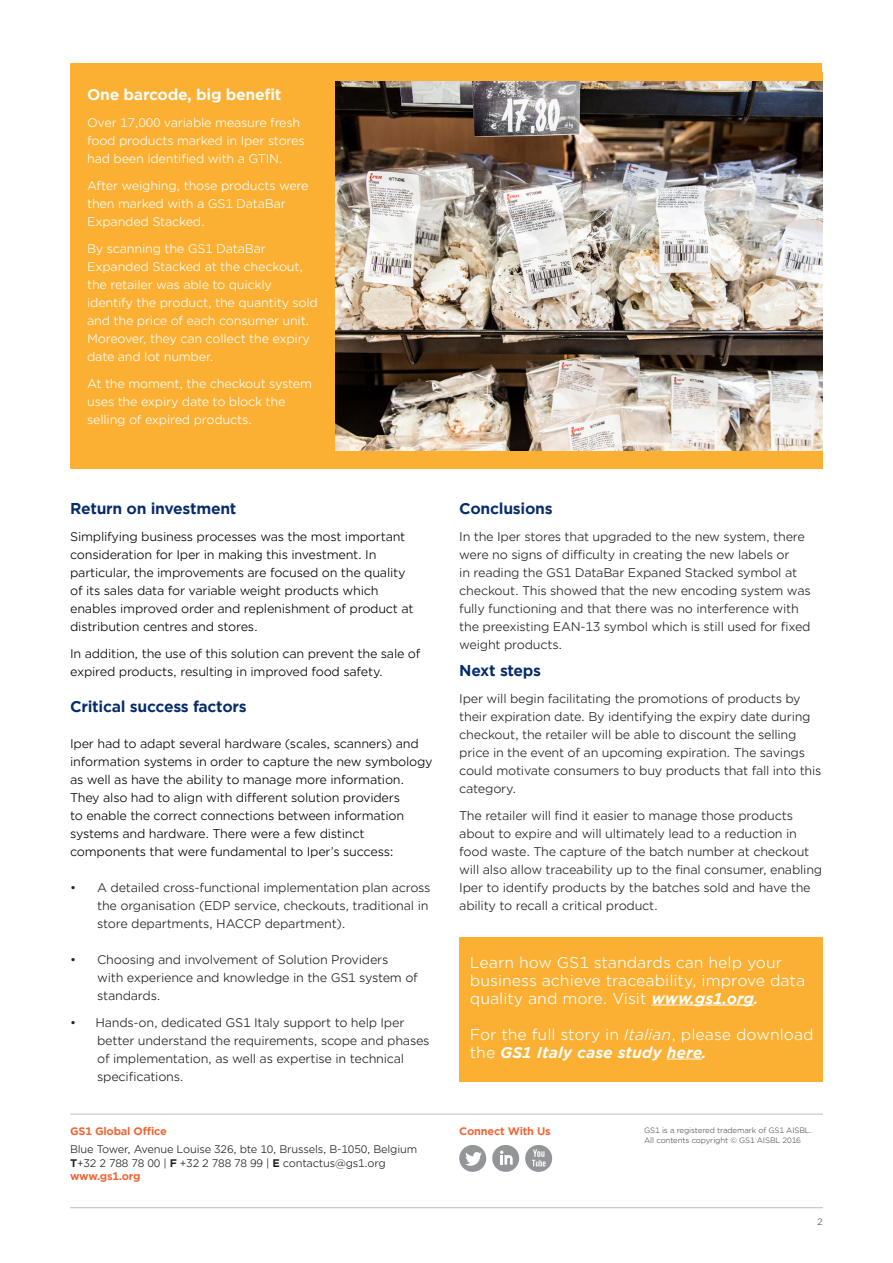
<style>
.page{position:relative;width:893px;height:1263px;background:#fff}
.page>*{position:absolute;margin:0;border:0;box-sizing:border-box;transform-origin:0 0}
.t1{font:15px/18px "Gotham Office";color:#fff}
._13_Subhead_1__11pt{font:700 15px "Gotham Office";letter-spacing:-.02em;color:#052b6c}
._13_Subhead_1__11pt-2{font:700 15px "Gotham Office";letter-spacing:-.02em;color:#fff}
._16_Body_Text__8pt{font:700 15px "Gotham Office";letter-spacing:-.02em;color:#052b6c}
._16_Body_Text__8pt-2{font:12px/18px "Gotham Office";letter-spacing:-.02em;color:#231f20}
._16_Body_Text__8pt-3{font:12px/18px "Gotham Office";letter-spacing:-.02em;color:#fff}
._16_Body_Text__8pt-4{font:12px/18px "Gotham Office";letter-spacing:-.02em;color:#000}
._13_Subhead_1__11pt-3{font:12px/18px "Gotham Office";letter-spacing:-.02em;color:#000}
.t2{font:10.5px/13.5px "Gotham Office";letter-spacing:-.02em;color:#231f20}
.t3{font:700 10.5px "Gotham Office";letter-spacing:-.02em;color:#f16232}
._23_Page___Right__6p{font:9px "Gotham Office";color:#57585a}
.t4{font:7.5px/10.5px "Gotham Office";letter-spacing:-.02em;color:#57585a}
.s1{font-weight:700}
.s2{font-weight:700;color:#f16232}
.s3{font-weight:700;font-style:italic}
.s4{font-style:italic}
</style>
<div class="page">
<hr style="left:70px;top:1114px;width:753px;height:1px;background:#bcbdc0">
<hr style="left:70px;top:1207px;width:753px;height:1px;background:#bcbdc0">
<div style="left:459px;top:1145px;width:27px;height:27px;background:#939598;border-radius:50%"></div>
<svg style="left:465px;top:1152px;width:17px;height:14px"></svg>
<div style="left:492px;top:1145px;width:27px;height:27px;background:#939598;border-radius:50%"></div>
<svg style="left:500px;top:1150px;width:13px;height:14px"></svg>
<div style="left:525px;top:1145px;width:27px;height:27px;background:#939598;border-radius:50%"></div>
<svg style="left:532px;top:1149px;width:14px;height:17px"></svg>
<div style="left:70px;top:64px;width:752px;height:9px;background:#fbb033"></div>
<div style="left:70px;top:64px;width:266px;height:405px;background:#fbb033"></div>
<div style="left:459px;top:938px;width:364px;height:144px;background:#fbb033"></div>
<hr style="left:651px;top:1005px;width:103px;height:1px;background:#fff">
<hr style="left:667px;top:1059px;width:35px;height:1px;background:#fff">
<div style="left:336px;top:73px;width:486px;height:396px;background:#fbb033"></div>
<img style="left:336px;top:82px;width:486px;height:369px">
<p class="_13_Subhead_1__11pt-2" style="left:87px;top:84px;width:196px">One barcode, big benefit</p>
<p class="_16_Body_Text__8pt-3" style="left:87px;top:113px;width:219px">Over 17,000 variable measure fresh food products marked in Iper stores had been identified with a GTIN.</p>
<p class="_16_Body_Text__8pt-3" style="left:87px;top:176px;width:223px">After weighing, those products were then marked with a GS1 DataBar<br>Expanded Stacked.</p>
<p class="_16_Body_Text__8pt-3" style="left:87px;top:239px;width:232px">By scanning the GS1 DataBar<br>Expanded Stacked at the checkout, the retailer was able to quickly identify the product, the quantity sold and the price of each consumer unit.<br>Moreover, they can collect the expiry date and lot number.</p>
<p class="_16_Body_Text__8pt-3" style="left:87px;top:374px;width:226px">At the moment, the checkout system uses the expiry date to block the selling of expired products.</p>
<p class="_13_Subhead_1__11pt" style="left:70px;top:498px;width:168px">Return on investment</p>
<p class="_16_Body_Text__8pt-4" style="left:70px;top:527px;width:345px">Simplifying business processes was the most important consideration for Iper in making this investment. In particular, the improvements are focused on the quality of its sales data for variable weight products which enables improved order and replenishment of product at distribution centres and stores.</p>
<p class="_16_Body_Text__8pt-4" style="left:70px;top:644px;width:352px">In addition, the use of this solution can prevent the sale of expired products, resulting in improved food safety.</p>
<p class="_13_Subhead_1__11pt" style="left:70px;top:696px;width:178px">Critical success factors</p>
<p class="_13_Subhead_1__11pt-3" style="left:70px;top:734px;width:364px">Iper had to adapt several hardware (scales, scanners) and information systems in order to capture the new symbology as well as have the ability to manage more information.<br>They also had to align with different solution providers<br>to enable the correct connections between information systems and hardware. There were a few distinct components that were fundamental to Iper’s success:</p>
<p class="_16_Body_Text__8pt-2" style="left:97px;top:878px;width:335px;text-indent:-27px">• A detailed cross-functional implementation plan across the organisation (EDP service, checkouts, traditional in store departments, HACCP department).</p>
<p class="_16_Body_Text__8pt-2" style="left:97px;top:950px;width:322px;text-indent:-27px">• Choosing and involvement of Solution Providers<br>with experience and knowledge in the GS1 system of standards.</p>
<p class="_16_Body_Text__8pt-2" style="left:97px;top:1013px;width:334px;text-indent:-27px">• Hands-on, dedicated GS1 Italy support to help Iper better understand the requirements, scope and phases of implementation, as well as expertise in technical specifications.</p>
<p class="t3" style="left:70px;top:1124px;width:98px">GS1 Global Office</p>
<p class="t2" style="left:70px;top:1142px;width:348px">Blue Tower, Avenue Louise 326, bte 10, Brussels, B-1050, Belgium<br><span class="s1">T</span>+32 2 788 78 00 | <span class="s1">F</span> +32 2 788 78 99 | <span class="s1">E</span> contactus@gs1.org <span class="s2">www.gs1.org</span></p>
<p class="_13_Subhead_1__11pt" style="left:459px;top:498px;width:95px">Conclusions</p>
<p class="_16_Body_Text__8pt-2" style="left:459px;top:527px;width:353px">In the Iper stores that upgraded to the new system, there were no signs of difficulty in creating the new labels or<br>in reading the GS1 DataBar Expaned Stacked symbol at checkout. This showed that the new encoding system was fully functioning and that there was no interference with the preexisting EAN-13 symbol which is still used for fixed weight products.</p>
<p class="_16_Body_Text__8pt" style="left:459px;top:660px;width:83px">Next steps</p>
<p class="_16_Body_Text__8pt-2" style="left:459px;top:689px;width:364px">Iper will begin facilitating the promotions of products by their expiration date. By identifying the expiry date during checkout, the retailer will be able to discount the selling price in the event of an upcoming expiration. The savings could motivate consumers to buy products that fall into this category.</p>
<p class="_16_Body_Text__8pt-2" style="left:459px;top:806px;width:364px">The retailer will find it easier to manage those products about to expire and will ultimately lead to a reduction in food waste. The capture of the batch number at checkout will also allow traceability up to the final consumer, enabling Iper to identify products by the batches sold and have the ability to recall a critical product.</p>
<p class="t1" style="left:470px;top:953px;width:314px">Learn how GS1 standards can help your</p>
<p class="t1" style="left:470px;top:971px;width:337px">business achieve traceability, improve data quality and more. Visit <span class="s3">www.gs1.org.</span></p>
<p class="t1" style="left:470px;top:1025px;width:345px">For the full story in <span class="s4">Italian</span>, please download the <span class="s3">GS1 Italy case study here.</span></p>
<p class="t3" style="left:459px;top:1124px;width:93px">Connect With Us</p>
<p class="t4" style="left:644px;top:1125px;width:169px">GS1 is a registered trademark of GS1 AISBL.<br>All contents copyright © GS1 AISBL 2016</p>
<p class="_23_Page___Right__6p" style="left:817px;top:1215px;width:7px">2</p>
</div>
